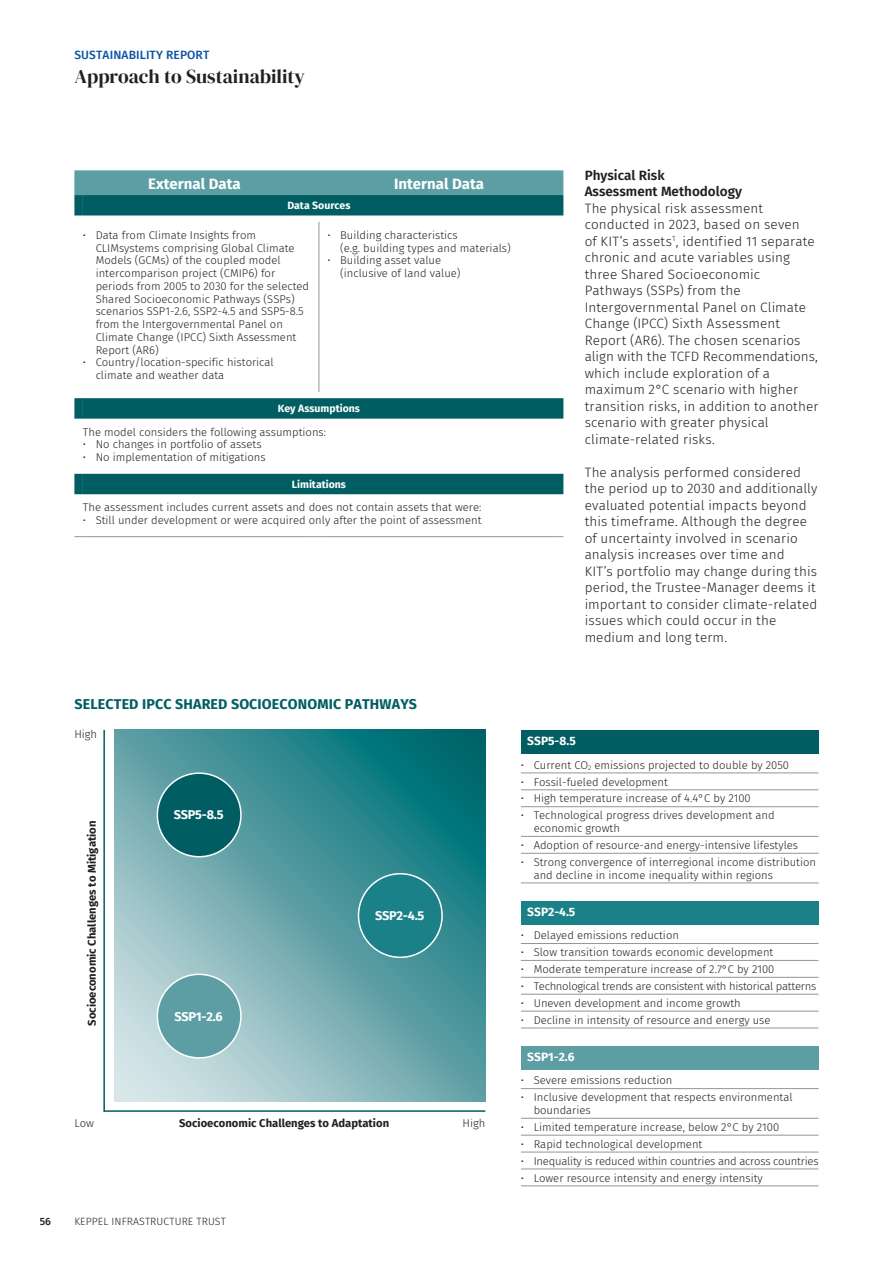
<style>
.page{position:relative;width:893px;height:1263px;background:#fff}
.page>*{position:absolute;margin:0;border:0;box-sizing:border-box;transform-origin:0 0}
.Page_Title_Cont{font:19.5px "DM Serif Display";color:#231f20}
.Structure_Heading_1{font:700 15px "Fira Sans";color:#fff}
.Heading-1-Sus{font:700 14.25px "Fira Sans";letter-spacing:.01em;color:#005e63}
.Bodytext{font:300 13.5px/16.5px "Fira Sans";letter-spacing:.005em;color:#231f20}
.Heading-2{font:600 13.5px/16.5px "Fira Sans";color:#231f20}
.Diagram_Heading_1{font:700 12.75px "Fira Sans";letter-spacing:-.02em;color:#fff}
.Structure_Heading_2_Left{font:700 12px "Fira Sans";color:#fff}
.Running-Header{font:500 12px "Fira Sans";letter-spacing:.01em;color:#0953a5}
.Diagram_Bodytext{font:300 11.25px/12.8px "Fira Sans";color:#231f20}
.Diagram_Heading_2{font:700 11.25px "Fira Sans";color:#231f20}
.Diagram_Bodytext-2{font:300 11.25px "Fira Sans";letter-spacing:-.025em;color:#231f20}
.Diagram_Bodytext-3{font:300 11.25px "Fira Sans";letter-spacing:-.02em;color:#231f20}
.TableColHeads-1-Bold_Centre{font:700 10.5px "Fira Sans";color:#fff}
.t1{font:300 10.5px "Fira Sans";letter-spacing:.01em;color:#231f20}
.t2{font:500 10.5px "Fira Sans";color:#231f20}
</style>
<div class="page">
<svg style="left:74px;top:170px;width:489px;height:324px;background:#74abb0"></svg>
<svg style="left:83px;top:195px;width:480px;height:299px"></svg>
<hr style="left:83px;top:536px;width:227px;height:1px;background:#939598">
<svg style="left:310px;top:536px;width:17px;height:1px"></svg>
<hr style="left:327px;top:536px;width:228px;height:1px;background:#939598">
<hr style="left:319px;top:222px;width:1px;height:170px;background:#939598">
<hr style="left:103px;top:730px;width:2px;height:382px;background:#005e63">
<hr style="left:104px;top:1110px;width:381px;height:2px;background:#005e63">
<svg style="left:114px;top:730px;width:371px;height:371px;background:#61a3a8"></svg>
<div style="left:157px;top:974px;width:84px;height:84px;background:#5d9ea4;border-radius:50%"></div>
<div style="left:157px;top:973px;width:85px;height:85px;border:2px solid #fff;border-radius:50%"></div>
<div style="left:157px;top:773px;width:84px;height:84px;background:#005e63;border-radius:50%"></div>
<div style="left:157px;top:772px;width:85px;height:85px;border:2px solid #fff;border-radius:50%"></div>
<div style="left:358px;top:874px;width:84px;height:83px;background:#1b8188;border-radius:50%"></div>
<div style="left:358px;top:873px;width:85px;height:85px;border:2px solid #fff;border-radius:50%"></div>
<div style="left:521px;top:730px;width:298px;height:24px;background:#005e63"></div>
<div style="left:521px;top:900px;width:298px;height:24px;background:#1b8188"></div>
<div style="left:521px;top:1045px;width:298px;height:24px;background:#5d9ea4"></div>
<hr style="left:521px;top:773px;width:298px;height:1px;background:#939598">
<hr style="left:521px;top:789px;width:298px;height:1px;background:#939598">
<hr style="left:521px;top:806px;width:298px;height:1px;background:#939598">
<hr style="left:521px;top:836px;width:298px;height:1px;background:#939598">
<hr style="left:521px;top:853px;width:298px;height:1px;background:#939598">
<hr style="left:521px;top:943px;width:298px;height:1px;background:#939598">
<hr style="left:521px;top:960px;width:298px;height:1px;background:#939598">
<hr style="left:521px;top:977px;width:298px;height:1px;background:#939598">
<hr style="left:521px;top:994px;width:298px;height:1px;background:#939598">
<hr style="left:521px;top:1011px;width:298px;height:1px;background:#939598">
<hr style="left:521px;top:1118px;width:298px;height:1px;background:#939598">
<hr style="left:521px;top:1135px;width:298px;height:1px;background:#939598">
<hr style="left:521px;top:1152px;width:298px;height:1px;background:#939598">
<hr style="left:521px;top:1169px;width:298px;height:1px;background:#939598">
<hr style="left:521px;top:1088px;width:298px;height:1px;background:#939598">
<hr style="left:521px;top:883px;width:298px;height:1px;background:#939598">
<hr style="left:521px;top:1028px;width:298px;height:1px;background:#939598">
<hr style="left:521px;top:1185px;width:298px;height:1px;background:#939598">
<p class="Running-Header" style="left:74px;top:45px;width:136px">SUSTAINABILITY REPORT</p>
<p class="Page_Title_Cont" style="left:74px;top:65px;width:232px">Approach to Sustainability</p>
<p class="Structure_Heading_1" style="left:148px;top:171px;width:94px">External Data</p>
<p class="Structure_Heading_1" style="left:394px;top:171px;width:92px">Internal Data</p>
<p class="TableColHeads-1-Bold_Centre" style="left:287px;top:197px;width:65px">Data Sources</p>
<p class="Diagram_Bodytext" style="left:96px;top:228px;width:215px;text-indent:-13px">• Data from Climate Insights from CLIMsystems comprising Global Climate Models (GCMs) of the coupled model intercomparison project (CMIP6) for periods from 2005 to 2030 for the selected Shared Socioeconomic Pathways (SSPs) scenarios SSP1-2.6, SSP2-4.5 and SSP5-8.5 from the Intergovernmental Panel on Climate Change (IPCC) Sixth Assessment Report (AR6)</p>
<p class="Diagram_Bodytext" style="left:96px;top:356px;width:180px;text-indent:-13px">• Country/location-specific historical climate and weather data</p>
<p class="Diagram_Bodytext" style="left:340px;top:228px;width:172px;text-indent:-13px">• Building characteristics<br>(e.g. building types and materials)</p>
<p class="Diagram_Bodytext" style="left:340px;top:254px;width:122px;text-indent:-13px">• Building asset value (inclusive of land value)</p>
<p class="TableColHeads-1-Bold_Centre" style="left:278px;top:400px;width:84px">Key Assumptions</p>
<p class="Diagram_Bodytext" style="left:83px;top:425px;width:245px">The model considers the following assumptions:</p>
<p class="Diagram_Bodytext" style="left:83px;top:438px;width:180px">• No changes in portfolio of assets</p>
<p class="Diagram_Bodytext" style="left:83px;top:451px;width:184px">• No implementation of mitigations</p>
<p class="TableColHeads-1-Bold_Centre" style="left:292px;top:475px;width:56px">Limitations</p>
<p class="Diagram_Bodytext" style="left:83px;top:501px;width:400px">The assessment includes current assets and does not contain assets that were:</p>
<p class="Diagram_Bodytext" style="left:83px;top:513px;width:400px">• Still under development or were acquired only after the point of assessment</p>
<p class="Heading-2" style="left:585px;top:166px;width:159px">Physical Risk<br>Assessment Methodology</p>
<p class="Bodytext" style="left:585px;top:200px;width:235px">The physical risk assessment conducted in 2023, based on seven<br>of KIT’s assets<sup>1</sup>, identified 11 separate chronic and acute variables using three Shared Socioeconomic<br>Pathways (SSPs) from the<br>Intergovernmental Panel on Climate<br>Change (IPCC) Sixth Assessment<br>Report (AR6). The chosen scenarios align with the TCFD Recommendations, which include exploration of a maximum 2°C scenario with higher transition risks, in addition to another scenario with greater physical climate-related risks.</p>
<p class="Bodytext" style="left:585px;top:464px;width:234px">The analysis performed considered the period up to 2030 and additionally evaluated potential impacts beyond this timeframe. Although the degree of uncertainty involved in scenario analysis increases over time and<br>KIT’s portfolio may change during this period, the Trustee-Manager deems it important to consider climate-related issues which could occur in the medium and long term.</p>
<p class="Heading-1-Sus" style="left:74px;top:692px;width:344px">SELECTED IPCC SHARED SOCIOECONOMIC PATHWAYS</p>
<p class="Diagram_Bodytext" style="left:74px;top:727px;width:24px">High</p>
<p class="Diagram_Heading_2" style="left:82px;top:1026px;width:207px;rotate:-90deg">Socioeconomic Challenges to Mitigation</p>
<p class="Diagram_Bodytext" style="left:74px;top:1117px;width:21px">Low</p>
<p class="Diagram_Heading_1" style="left:174px;top:804px;width:51px">SSP5-8.5</p>
<p class="Diagram_Heading_1" style="left:174px;top:1005px;width:50px">SSP1-2.6</p>
<p class="Diagram_Heading_1" style="left:375px;top:905px;width:51px">SSP2-4.5</p>
<p class="Diagram_Heading_2" style="left:179px;top:1114px;width:212px">Socioeconomic Challenges to Adaptation</p>
<p class="Diagram_Bodytext" style="left:462px;top:1117px;width:24px">High</p>
<p class="t2" style="left:40px;top:1212px;width:13px">56</p>
<p class="t1" style="left:74px;top:1213px;width:153px">KEPPEL INFRASTRUCTURE TRUST</p>
<p class="Structure_Heading_2_Left" style="left:527px;top:731px;width:50px">SSP5-8.5</p>
<p class="Diagram_Bodytext" style="left:521px;top:758px;width:270px">• Current CO<sub>2</sub> emissions projected to double by 2050</p>
<p class="Diagram_Bodytext" style="left:521px;top:775px;width:148px">• Fossil-fueled development</p>
<p class="Diagram_Bodytext" style="left:521px;top:792px;width:231px">• High temperature increase of 4.4°C by 2100</p>
<p class="Diagram_Bodytext" style="left:534px;top:809px;width:242px;text-indent:-13px">• Technological progress drives development and economic growth</p>
<p class="Diagram_Bodytext" style="left:521px;top:839px;width:279px">• Adoption of resource-and energy-intensive lifestyles</p>
<p class="Diagram_Bodytext" style="left:534px;top:855px;width:284px;text-indent:-13px">• Strong convergence of interregional income distribution and decline in income inequality within regions</p>
<p class="Structure_Heading_2_Left" style="left:527px;top:902px;width:50px">SSP2-4.5</p>
<p class="Diagram_Bodytext" style="left:521px;top:929px;width:160px">• Delayed emissions reduction</p>
<p class="Diagram_Bodytext" style="left:521px;top:946px;width:254px">• Slow transition towards economic development</p>
<p class="Diagram_Bodytext" style="left:521px;top:963px;width:255px">• Moderate temperature increase of 2.7°C by 2100</p>
<p class="Diagram_Bodytext-2" style="left:521px;top:978px;width:297px">• Technological trends are consistent with historical patterns</p>
<p class="Diagram_Bodytext" style="left:521px;top:996px;width:221px">• Uneven development and income growth</p>
<p class="Diagram_Bodytext" style="left:521px;top:1013px;width:251px">• Decline in intensity of resource and energy use</p>
<p class="Structure_Heading_2_Left" style="left:527px;top:1047px;width:49px">SSP1-2.6</p>
<p class="Diagram_Bodytext" style="left:521px;top:1074px;width:153px">• Severe emissions reduction</p>
<p class="Diagram_Bodytext" style="left:534px;top:1091px;width:260px;text-indent:-13px">• Inclusive development that respects environmental boundaries</p>
<p class="Diagram_Bodytext" style="left:521px;top:1120px;width:260px">• Limited temperature increase, below 2°C by 2100</p>
<p class="Diagram_Bodytext" style="left:521px;top:1137px;width:183px">• Rapid technological development</p>
<p class="Diagram_Bodytext-3" style="left:521px;top:1153px;width:299px">• Inequality is reduced within countries and across countries</p>
<p class="Diagram_Bodytext" style="left:521px;top:1171px;width:243px">• Lower resource intensity and energy intensity</p>
</div>
